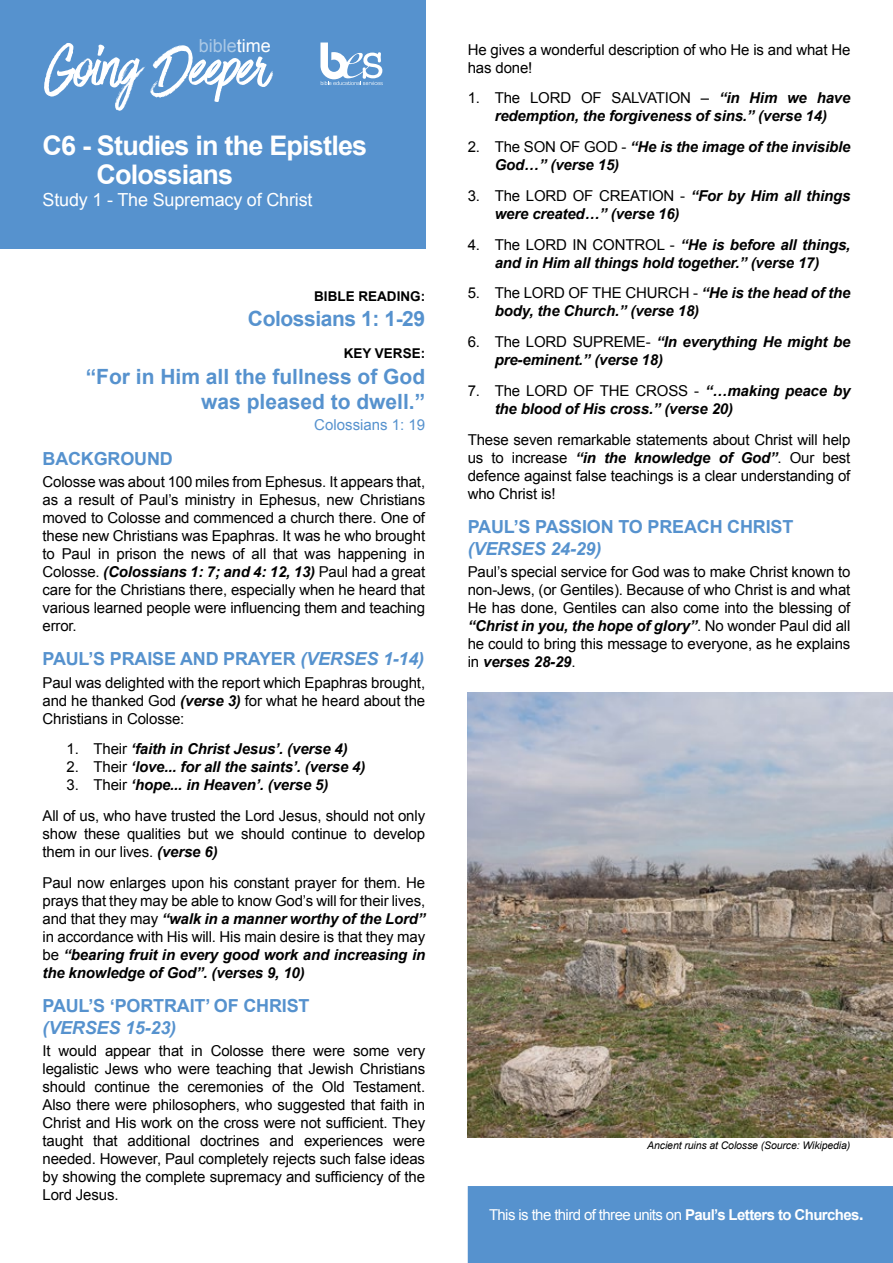
<style>
.page{position:relative;width:893px;height:1263px;background:#fff}
.page>*{position:absolute;margin:0;border:0;box-sizing:border-box;transform-origin:0 0}
.t1{font:66px "Have Heart One";letter-spacing:-.01em;color:#fff}
.t2{font:700 27px/29.4px "Arial";letter-spacing:-.03em;color:#fff}
.t3{font:700 21px/25.2px "Arial";color:#5692ce;text-align:right}
.t4{font:700 21px "Arial";letter-spacing:-.02em;color:#5692ce}
.t5{font:700 18px "Arial";letter-spacing:-.01em;color:#5692ce}
.t6{font:18px "Arial";letter-spacing:-.01em;color:#fff}
.t7{font:italic 700 18px "Arial";letter-spacing:-.01em;color:#5692ce}
.t8{font:18px "Arial";color:#abc9e6}
.t9{font:15px/18px "Arial";letter-spacing:-.01em;color:#000;text-align:justify}
.t10{font:italic 700 15px/18px "Arial";letter-spacing:-.01em;color:#000}
.t11{font:15px "Arial";letter-spacing:-.04em;color:#fff}
.t12{font:15px "Arial";color:#5692ce}
.t13{font:700 13.5px "Arial";color:#000}
.t14{font:italic 10.5px "Arial";letter-spacing:-.01em;color:#000}
.s1{color:#fff}
.s2{font-weight:700;font-style:italic}
.s3{font-style:italic}
.s4{font-weight:400;font-style:normal}
.s5{font-weight:700}
.s6{font-weight:700;font-size:18px}
</style>
<div class="page">
<div style="left:0;top:0;width:425px;height:248px;background:#5692ce"></div>
<svg style="left:320px;top:43px;width:63px;height:42px"></svg>
<div style="left:467px;top:1186px;width:426px;height:77px;background:#5692ce"></div>
<img style="left:468px;top:692px;width:425px;height:445px">
<p class="t8" style="left:199px;top:34px;width:74px">bible<span class="s1">time</span></p>
<h1 class="t1" style="left:45px;top:32px;width:225px">Going Deeper</h1>
<h2 class="t2" style="left:97px;top:132px;width:272px;text-indent:-54px">C6 - Studies in the Epistles<br>Colossians</h2>
<p class="t6" style="left:43px;top:188px;width:272px">Study 1 - The Supremacy of Christ</p>
<p class="t13" style="left:314px;top:287px;width:112px">BIBLE READING:</p>
<h3 class="t4" style="left:248px;top:305px;width:179px">Colossians 1: 1-29</h3>
<p class="t13" style="left:344px;top:345px;width:83px">KEY VERSE:</p>
<h3 class="t3" style="left:86px;top:364px;width:341px">“For in Him all the fullness of God was pleased to dwell.”</h3>
<p class="t12" style="left:314px;top:415px;width:112px">Colossians 1: 19</p>
<p class="t5" style="left:43px;top:446px;width:132px">BACKGROUND</p>
<p class="t9" style="left:43px;top:473px;width:384px">Colosse was about 100 miles from Ephesus. It appears that, as a result of Paul’s ministry in Ephesus, new Christians moved to Colosse and commenced a church there. One of these new Christians was Epaphras. It was he who brought to Paul in prison the news of all that was happening in Colosse. <span class="s2">(Colossians 1: 7; and 4: 12, 13)</span> Paul had a great care for the Christians there, especially when he heard that various learned people were influencing them and teaching error.</p>
<p class="t5" style="left:43px;top:647px;width:383px">PAUL’S PRAISE AND PRAYER <span class="s3">(VERSES 1-14)</span></p>
<p class="t9" style="left:43px;top:673px;width:384px">Paul was delighted with the report which Epaphras brought, and he thanked God <span class="s2">(verse 3)</span> for what he heard about the Christians in Colosse:</p>
<p class="t10" style="left:67px;top:741px;width:283px"><span class="s4">1. Their</span> ‘faith in Christ Jesus’. (verse 4)</p>
<p class="t10" style="left:67px;top:759px;width:300px"><span class="s4">2. Their</span> ‘love... for all the saints’. (verse 4)</p>
<p class="t9" style="left:43px;top:770px;width:384px;line-height:30.8px;text-indent:24px">3. Their <span class="s2">‘hope... in Heaven’. (verse 5)<br></span>All of us, who have trusted the Lord Jesus, should not only</p>
<p class="t9" style="left:43px;top:825px;width:384px">show these qualities but we should continue to develop them in our lives. <span class="s2">(verse 6)</span></p>
<p class="t9" style="left:43px;top:874px;width:384px">Paul now enlarges upon his constant prayer for them. He prays that they may be able to know God’s will for their lives, and that they may <span class="s2">“walk in a manner worthy of the Lord” </span>in accordance with His will. His main desire is that they may be <span class="s2">“bearing fruit in every good work and increasing in the knowledge of God”. (verses 9, 10)</span></p>
<p class="t5" style="left:43px;top:994px;width:269px">PAUL’S ‘PORTRAIT’ OF CHRIST</p>
<p class="t7" style="left:43px;top:1016px;width:135px">(VERSES 15-23)</p>
<p class="t9" style="left:43px;top:1042px;width:384px">It would appear that in Colosse there were some very legalistic Jews who were teaching that Jewish Christians should continue the ceremonies of the Old Testament.<br>Also there were philosophers, who suggested that faith in Christ and His work on the cross were not sufficient. They taught that additional doctrines and experiences were needed. However, Paul completely rejects such false ideas by showing the complete supremacy and sufficiency of the Lord Jesus.</p>
<p class="t9" style="left:468px;top:40px;width:384px">He gives a wonderful description of who He is and what He has done!</p>
<p class="t10" style="left:468px;top:90px;width:384px;text-align:center"><span class="s4">1. The LORD OF SALVATION –</span> “in Him we have redemption, the forgiveness of sins.” (verse 14)</p>
<p class="t10" style="left:495px;top:138px;width:357px;text-indent:-27px"><span class="s4">2. The SON OF GOD -</span> “He is the image of the invisible<br>God…” (verse 15)</p>
<p class="t10" style="left:495px;top:187px;width:357px;text-indent:-27px"><span class="s4">3. The LORD OF CREATION -</span> “For by Him all things were created…” (verse 16)</p>
<p class="t10" style="left:468px;top:236px;width:384px;text-align:center"><span class="s4">4. The LORD IN CONTROL -</span> “He is before all things, and in Him all things hold together.” (verse 17)</p>
<p class="t10" style="left:495px;top:285px;width:357px;text-indent:-27px"><span class="s4">5. The LORD OF THE CHURCH -</span> “He is the head of the body, the Church.” (verse 18)</p>
<p class="t10" style="left:495px;top:333px;width:357px;text-indent:-27px"><span class="s4">6. The LORD SUPREME-</span> “In everything He might be pre-eminent.” (verse 18)</p>
<p class="t10" style="left:495px;top:382px;width:357px;text-indent:-27px"><span class="s4">7. The LORD OF THE CROSS -</span> “…making peace by the blood of His cross.” (verse 20)</p>
<p class="t9" style="left:468px;top:430px;width:384px">These seven remarkable statements about Christ will help us to increase <span class="s2">“in the knowledge of God”</span>. Our best defence against false teachings is a clear understanding of who Christ is!</p>
<p class="t5" style="left:468px;top:515px;width:327px">PAUL’S PASSION TO PREACH CHRIST</p>
<p class="t7" style="left:468px;top:536px;width:135px">(VERSES 24-29)</p>
<p class="t9" style="left:468px;top:563px;width:384px">Paul’s special service for God was to make Christ known to non-Jews, (or Gentiles). Because of who Christ is and what He has done, Gentiles can also come into the blessing of <span class="s2">“Christ in you, the hope of glory”</span>. No wonder Paul did all he could to bring this message to everyone, as he explains in <span class="s2">verses 28-29</span>.</p>
<p class="t14" style="left:647px;top:1139px;width:205px">Ancient ruins at Colosse (Source: Wikipedia)</p>
<p class="t11" style="left:489px;top:1205px;width:376px">This is the third of three units on <span class="s5">Paul’s Letters to Churches</span><span class="s6">.</span></p>
</div>
